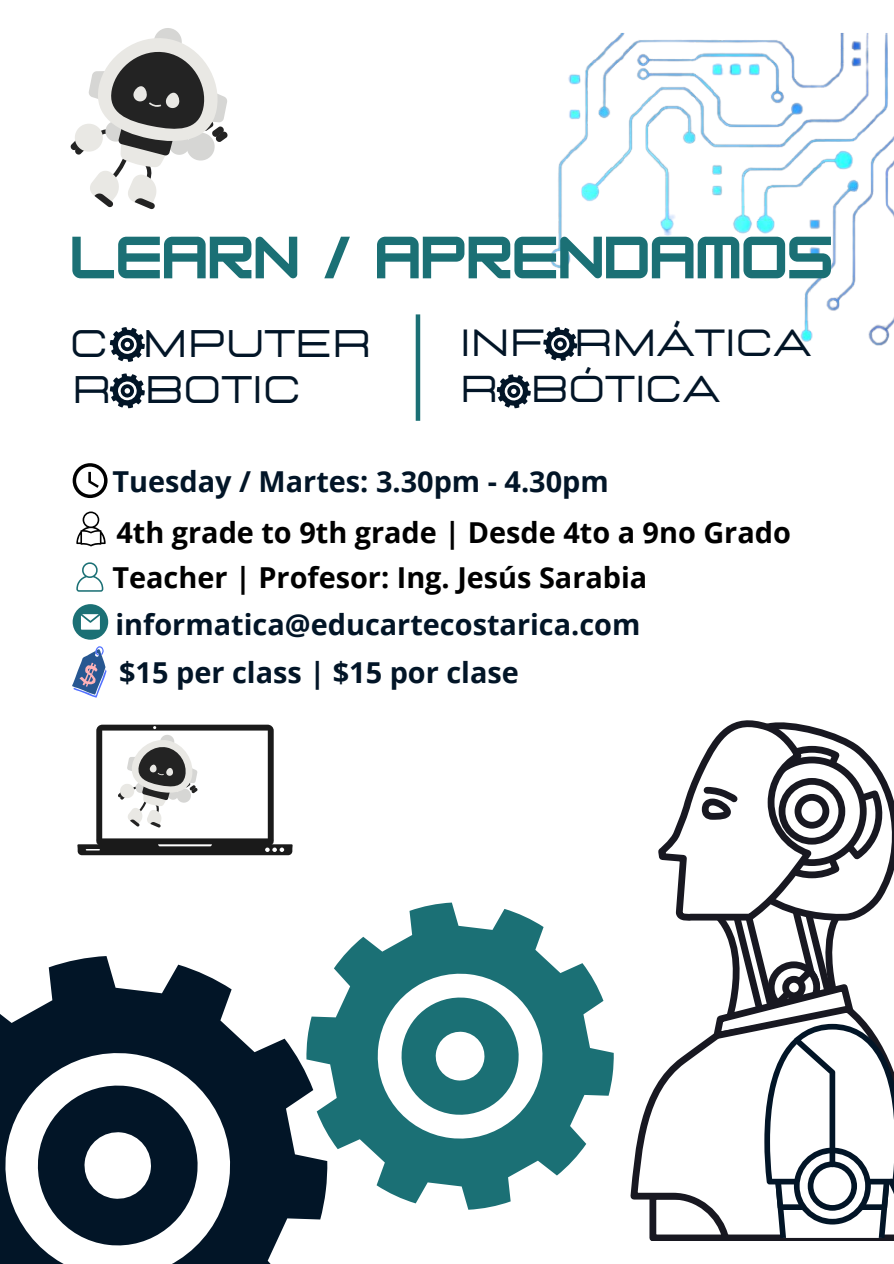
<style>
.page{position:relative;width:894px;height:1264px;background:#fff}
.page>*{position:absolute;margin:0;border:0;box-sizing:border-box;transform-origin:0 0}
.t1{font:700 52.05px "HK Modular";color:#1b7075}
.t2{font:38.25px "Lastica";color:#021527}
.t3{font:37.65px "Lastica";color:#021527}
.t4{font:37.2px "Lastica";color:#021527}
.t5{font:700 28.8px "Open Sans";color:#021527}
.t6{font:700 28.8px "Open Sans";color:#000}
</style>
<div class="page">
<svg style="left:110px;top:373px;width:35px;height:35px"></svg>
<svg style="left:630px;top:1089px;width:263px;height:151px"></svg>
<svg style="left:654px;top:720px;width:239px;height:517px"></svg>
<svg style="left:0;top:956px;width:323px;height:307px;fill:#021527"></svg>
<svg style="left:33px;top:1080px;width:169px;height:170px"></svg>
<svg style="left:306px;top:902px;width:307px;height:307px;fill:#1b7075"></svg>
<svg style="left:398px;top:994px;width:124px;height:124px"></svg>
<svg style="left:73px;top:604px;width:35px;height:35px"></svg>
<img style="left:550px;top:33px;width:343px;height:312px">
<svg style="left:110px;top:327px;width:35px;height:35px"></svg>
<svg style="left:72px;top:646px;width:34px;height:51px"></svg>
<svg style="left:73px;top:463px;width:34px;height:35px"></svg>
<svg style="left:70px;top:28px;width:158px;height:182px"></svg>
<svg style="left:496px;top:374px;width:34px;height:34px"></svg>
<svg style="left:543px;top:327px;width:34px;height:34px"></svg>
<div style="left:415px;top:314px;width:5px;height:107px;background:#1b7075"></div>
<svg style="left:77px;top:724px;width:216px;height:131px"></svg>
<svg style="left:76px;top:562px;width:27px;height:29px"></svg>
<svg style="left:76px;top:511px;width:30px;height:35px"></svg>
<p class="t1" style="left:70px;top:226px;width:764px">LEARN / APRENDAMOS</p>
<p class="t2" style="left:70px;top:325px;width:39px">C</p>
<p class="t2" style="left:143px;top:325px;width:229px">MPUTER</p>
<p class="t2" style="left:72px;top:371px;width:40px">R</p>
<p class="t2" style="left:145px;top:371px;width:157px">BOTIC</p>
<p class="t3" style="left:460px;top:325px;width:353px">INF RMÁTICA</p>
<p class="t4" style="left:460px;top:371px;width:39px">R</p>
<h2 class="t4" style="left:530px;top:371px;width:191px">BÓTICA</h2>
<p class="t5" style="left:112px;top:461px;width:497px">Tuesday / Martes: 3.30pm - 4.30pm</p>
<h2 class="t6" style="left:116px;top:512px;width:676px">4th grade to 9th grade | Desde 4to a 9no Grado</h2>
<p class="t6" style="left:112px;top:557px;width:536px">Teacher | Profesor: Ing. Jesús Sarabia</p>
<h2 class="t5" style="left:115px;top:604px;width:526px">informatica@educartecostarica.com</h2>
<h2 class="t5" style="left:119px;top:652px;width:401px">$15 per class | $15 por clase</h2>
</div>
